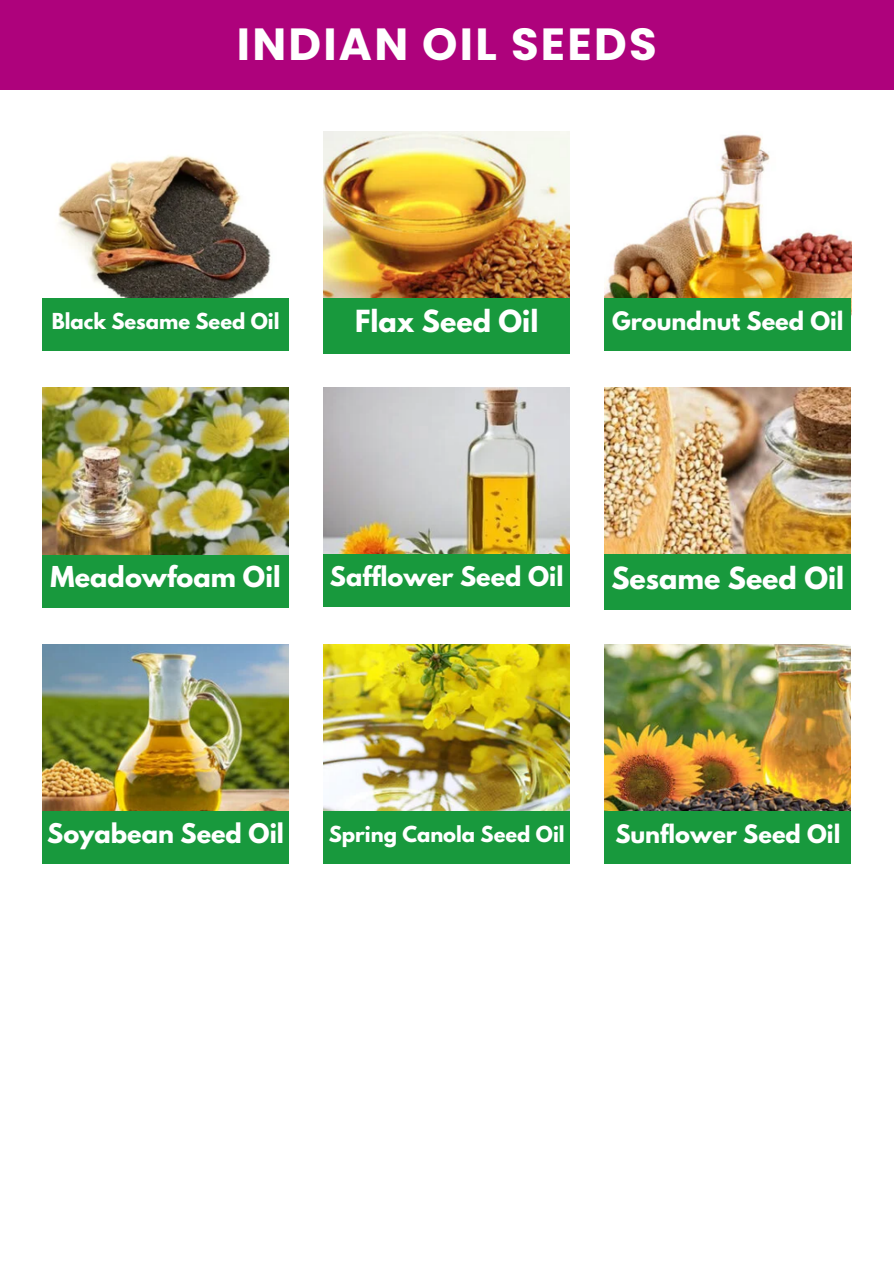
<style>
.page{position:relative;width:894px;height:1264px;background:#fff}
.page>*{position:absolute;margin:0;border:0;box-sizing:border-box;transform-origin:0 0}
.t1{font:700 45px "Poppins";letter-spacing:.05em;color:#fff}
.t2{font:700 27px "League Spartan";color:#fff}
.t3{font:700 25.5px "League Spartan";color:#fff}
.t4{font:700 24px "League Spartan";color:#fff}
.t5{font:700 22.5px "League Spartan";color:#fff}
.t6{font:700 19.5px "League Spartan";color:#fff}
</style>
<div class="page">
<div style="left:0;top:0;width:893px;height:89px;background:#ae027c"></div>
<img style="left:58px;top:155px;width:213px;height:143px">
<img style="left:43px;top:388px;width:245px;height:167px">
<img style="left:43px;top:644px;width:245px;height:167px">
<img style="left:323px;top:131px;width:246px;height:167px">
<img style="left:323px;top:388px;width:246px;height:167px">
<img style="left:323px;top:644px;width:246px;height:167px">
<img style="left:604px;top:134px;width:247px;height:217px">
<img style="left:604px;top:388px;width:246px;height:167px">
<img style="left:604px;top:644px;width:246px;height:167px">
<div style="left:43px;top:298px;width:246px;height:53px;background:#18993d"></div>
<div style="left:43px;top:555px;width:246px;height:52px;background:#18993d"></div>
<div style="left:323px;top:298px;width:246px;height:56px;background:#18993d"></div>
<div style="left:323px;top:555px;width:246px;height:52px;background:#18993d"></div>
<div style="left:604px;top:298px;width:246px;height:53px;background:#18993d"></div>
<div style="left:604px;top:555px;width:246px;height:55px;background:#18993d"></div>
<div style="left:43px;top:811px;width:246px;height:52px;background:#18993d"></div>
<div style="left:323px;top:811px;width:246px;height:52px;background:#18993d"></div>
<div style="left:604px;top:811px;width:246px;height:52px;background:#18993d"></div>
<h3 class="t1" style="left:237px;top:13px;width:421px">INDIAN OIL SEEDS</h3>
<p class="t6" style="left:52px;top:311px;width:229px">Black Sesame Seed Oil</p>
<p class="t2" style="left:355px;top:308px;width:185px">Flax Seed Oil</p>
<p class="t5" style="left:612px;top:310px;width:233px">Groundnut Seed Oil</p>
<h3 class="t3" style="left:51px;top:564px;width:231px">Meadowfoam Oil</h3>
<h2 class="t4" style="left:330px;top:564px;width:235px">Safflower Seed Oil</h2>
<h3 class="t2" style="left:611px;top:564px;width:234px">Sesame Seed Oil</h3>
<p class="t4" style="left:47px;top:821px;width:238px">Soyabean Seed Oil</p>
<p class="t6" style="left:329px;top:824px;width:237px">Spring Canola Seed Oil</p>
<p class="t5" style="left:615px;top:822px;width:226px">Sunflower Seed Oil</p>
</div>
